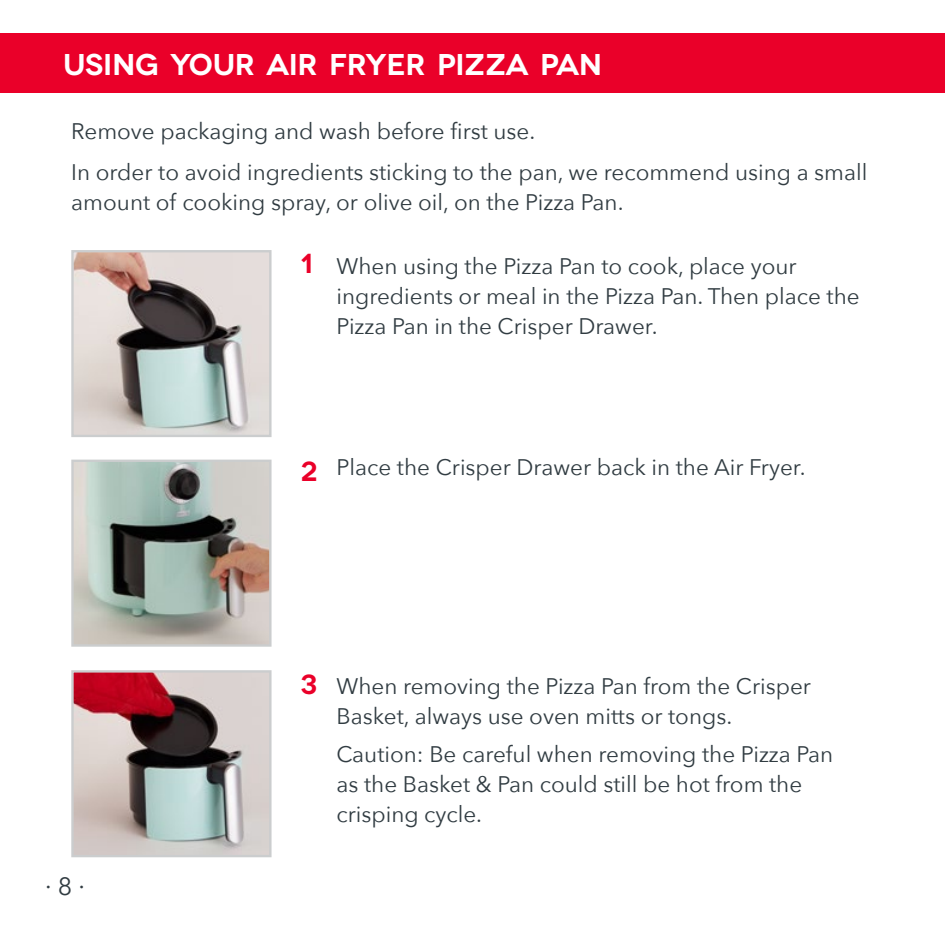
<style>
.page{position:relative;width:945px;height:945px;background:#fff}
.page>*{position:absolute;margin:0;border:0;box-sizing:border-box;transform-origin:0 0}
.t1{font:600 30px "Novecentowide";letter-spacing:-.01em;color:#fff}
.t2{font:25px "Avenir Next";color:#313c42}
.t3{font:22.5px/30px "Avenir Next";color:#313c42}
.s1{font-family:"Novecentowide";font-weight:600;font-size:27.5px;color:#ea0029}
</style>
<div class="page">
<div style="left:0;top:34px;width:945px;height:59px;background:#ea0029"></div>
<img style="left:74px;top:253px;width:195px;height:181px">
<div style="left:71px;top:250px;width:201px;height:187px;border:2px solid #cbcdce"></div>
<img style="left:74px;top:673px;width:195px;height:181px">
<div style="left:71px;top:670px;width:201px;height:187px;border:2px solid #cbcdce"></div>
<img style="left:74px;top:463px;width:195px;height:181px">
<div style="left:71px;top:460px;width:201px;height:187px;border:2px solid #cbcdce"></div>
<h1 class="t1" style="left:63px;top:47px;width:541px">USING YOUR AIR FRYER PIZZA PAN</h1>
<p class="t3" style="left:71px;top:109px;width:798px;line-height:41.2px">Remove packaging and wash before first use.<br>In order to avoid ingredients sticking to the pan, we recommend using a small</p>
<p class="t3" style="left:71px;top:186px;width:554px">amount of cooking spray, or olive oil, on the Pizza Pan.</p>
<p class="t3" style="left:336px;top:250px;width:525px;text-indent:-36px"><span class="s1">1</span> When using the Pizza Pan to cook, place your ingredients or meal in the Pizza Pan. Then place the<br>Pizza Pan in the Crisper Drawer.</p>
<p class="t3" style="left:300px;top:451px;width:507px"><span class="s1">2</span> Place the Crisper Drawer back in the Air Fryer.</p>
<p class="t2" style="left:45px;top:865px;width:41px">∙ 8 ∙</p>
<p class="t3" style="left:336px;top:670px;width:476px;text-indent:-36px"><span class="s1">3</span> When removing the Pizza Pan from the Crisper<br>Basket, always use oven mitts or tongs.</p>
<p class="t3" style="left:336px;top:738px;width:498px">Caution: Be careful when removing the Pizza Pan as the Basket &amp; Pan could still be hot from the crisping cycle.</p>
</div>
